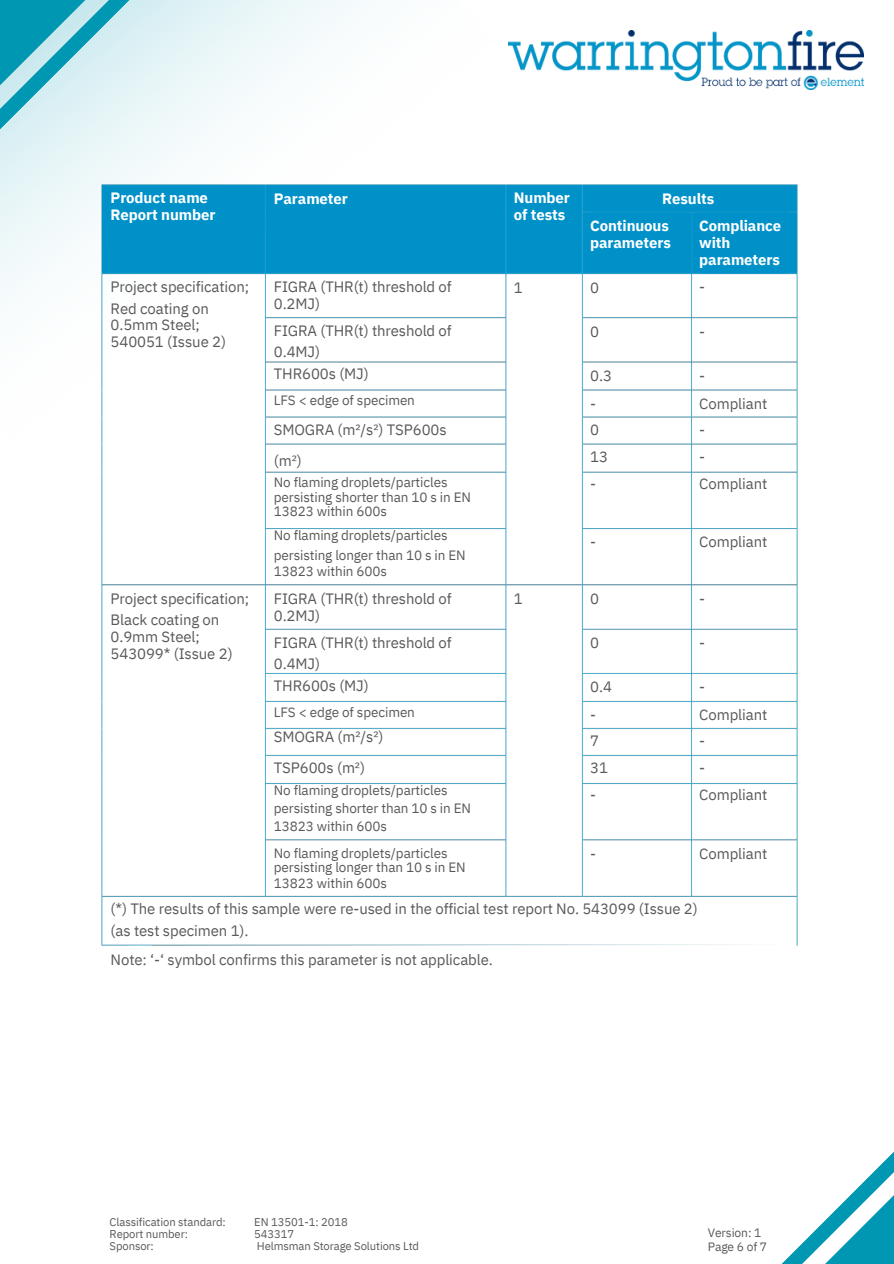
<style>
.page{position:relative;width:894px;height:1264px;background:#fff}
.page>*{position:absolute;margin:0;border:0;box-sizing:border-box;transform-origin:0 0}
.t1{font:15px/27px "IBM Plex Sans";letter-spacing:-.01em;color:#595959}
.t2{font:700 15px/16.8px "IBM Plex Sans";letter-spacing:-.01em;color:#fff}
.t3{font:13.5px/14.7px "IBM Plex Sans";letter-spacing:-.01em;color:#595959}
.t4{font:12px/13.5px "IBM Plex Sans";letter-spacing:-.01em;color:#595959}
.t5{font:11.25px/12.1px "IBM Plex Sans";letter-spacing:-.01em;color:#595959}
</style>
<div class="page">
<img style="left:508px;top:31px;width:355px;height:58px">
<svg style="left:0;top:0;width:356px;height:295px"></svg>
<svg style="left:0;top:0;width:284px;height:270px"></svg>
<svg style="left:0;top:0;width:131px;height:111px;background:#7ecad8"></svg>
<img style="left:95px;top:177px;width:703px;height:769px">
<svg style="left:783px;top:1153px;width:110px;height:110px"></svg>
<p class="t2" style="left:111px;top:189px;width:106px">Product name<br>Report number</p>
<h1 class="t1" style="left:111px;top:276px;width:140px;line-height:21.3px">Project specification;<br>Red coating on</h1>
<h1 class="t1" style="left:111px;top:316px;width:117px;line-height:16.8px">0.5mm Steel;<br>540051 (Issue 2)</h1>
<h2 class="t1" style="left:111px;top:587px;width:140px;line-height:21.3px">Project specification;<br>Black coating on</h2>
<h2 class="t1" style="left:111px;top:627px;width:123px;line-height:16.8px">0.9mm Steel;<br>543099* (Issue 2)</h2>
<h2 class="t2" style="left:274px;top:190px;width:75px">Parameter</h2>
<p class="t1" style="left:274px;top:278px;width:179px;line-height:16.8px">FIGRA (THR(t) threshold of<br>0.2MJ)</p>
<p class="t1" style="left:274px;top:320px;width:179px;line-height:21.3px">FIGRA (THR(t) threshold of<br>0.4MJ)<br>THR600s (MJ)</p>
<p class="t3" style="left:274px;top:392px;width:143px">LFS &lt; edge of specimen</p>
<h2 class="t1" style="left:274px;top:414px;width:174px;line-height:30.3px">SMOGRA (m²/s²) TSP600s (m²)</h2>
<h2 class="t3" style="left:274px;top:474px;width:199px">No flaming droplets/particles persisting shorter than 10 s in EN<br>13823 within 600s</h2>
<h2 class="t3" style="left:274px;top:524px;width:193px;line-height:20.2px">No flaming droplets/particles persisting longer than 10 s in EN</h2>
<h2 class="t3" style="left:274px;top:563px;width:115px">13823 within 600s</h2>
<h2 class="t1" style="left:274px;top:590px;width:179px;line-height:16.8px">FIGRA (THR(t) threshold of<br>0.2MJ)</h2>
<h2 class="t1" style="left:274px;top:628px;width:179px">FIGRA (THR(t) threshold of</h2>
<h2 class="t1" style="left:274px;top:653px;width:96px;line-height:21.3px">0.4MJ)<br>THR600s (MJ)</h2>
<h2 class="t3" style="left:274px;top:704px;width:143px">LFS &lt; edge of specimen</h2>
<h2 class="t1" style="left:274px;top:721px;width:111px;line-height:30.3px">SMOGRA (m²/s²)<br>TSP600s (m²)</h2>
<h2 class="t3" style="left:274px;top:781px;width:199px;line-height:18px">No flaming droplets/particles persisting shorter than 10 s in EN<br>13823 within 600s</h2>
<h2 class="t3" style="left:274px;top:846px;width:193px;line-height:13.5px">No flaming droplets/particles persisting longer than 10 s in EN</h2>
<h1 class="t3" style="left:274px;top:875px;width:115px">13823 within 600s</h1>
<p class="t2" style="left:513px;top:189px;width:57px">Number of tests</p>
<h1 class="t1" style="left:513px;top:273px;width:10px">1</h1>
<h1 class="t1" style="left:513px;top:584px;width:10px">1</h1>
<p class="t2" style="left:662px;top:190px;width:54px">Results</p>
<h2 class="t2" style="left:590px;top:217px;width:82px">Continuous parameters</h2>
<p class="t2" style="left:699px;top:217px;width:83px">Compliance with parameters</p>
<h2 class="t1" style="left:590px;top:274px;width:10px">0</h2>
<p class="t1" style="left:699px;top:273px;width:7px">-</p>
<h2 class="t1" style="left:590px;top:317px;width:10px">0</h2>
<p class="t1" style="left:699px;top:317px;width:7px">-</p>
<p class="t1" style="left:590px;top:361px;width:23px;line-height:28.2px">0.3 -</p>
<p class="t1" style="left:590px;top:415px;width:19px">0<br>13 -</p>
<p class="t1" style="left:699px;top:361px;width:69px;line-height:28.2px">-<br>Compliant</p>
<p class="t1" style="left:699px;top:415px;width:69px">-<br>-<br>Compliant</p>
<h2 class="t1" style="left:590px;top:528px;width:7px">-</h2>
<h2 class="t1" style="left:699px;top:528px;width:69px">Compliant</h2>
<p class="t1" style="left:590px;top:584px;width:10px">0</p>
<h2 class="t1" style="left:590px;top:628px;width:10px">0</h2>
<h2 class="t1" style="left:590px;top:672px;width:23px;line-height:28.2px">0.4 -</h2>
<h2 class="t1" style="left:590px;top:726px;width:19px">7<br>31 -</h2>
<p class="t1" style="left:699px;top:584px;width:7px">-</p>
<p class="t1" style="left:699px;top:628px;width:7px">-</p>
<p class="t1" style="left:699px;top:672px;width:69px;line-height:28.2px">-<br>Compliant</p>
<p class="t1" style="left:699px;top:726px;width:69px">-<br>-<br>Compliant</p>
<p class="t1" style="left:590px;top:839px;width:7px">-</p>
<p class="t1" style="left:699px;top:839px;width:69px">Compliant</p>
<p class="t1" style="left:111px;top:898px;width:588px;line-height:21.3px">(*) The results of this sample were re-used in the official test report No. 543099 (Issue 2) (as test specimen 1).</p>
<p class="t1" style="left:111px;top:946px;width:383px">Note: ‘-‘ symbol confirms this parameter is not applicable.</p>
<p class="t5" style="left:110px;top:1215px;width:118px">Classification standard:<br>Report number:</p>
<p class="t5" style="left:110px;top:1239px;width:46px">Sponsor:</p>
<p class="t5" style="left:254px;top:1215px;width:95px">EN 13501-1: 2018</p>
<p class="t5" style="left:254px;top:1227px;width:166px">543317<br>Helmsman Storage Solutions Ltd</p>
<p class="t4" style="left:707px;top:1226px;width:61px">Version: 1<br>Page 6 of 7</p>
</div>
